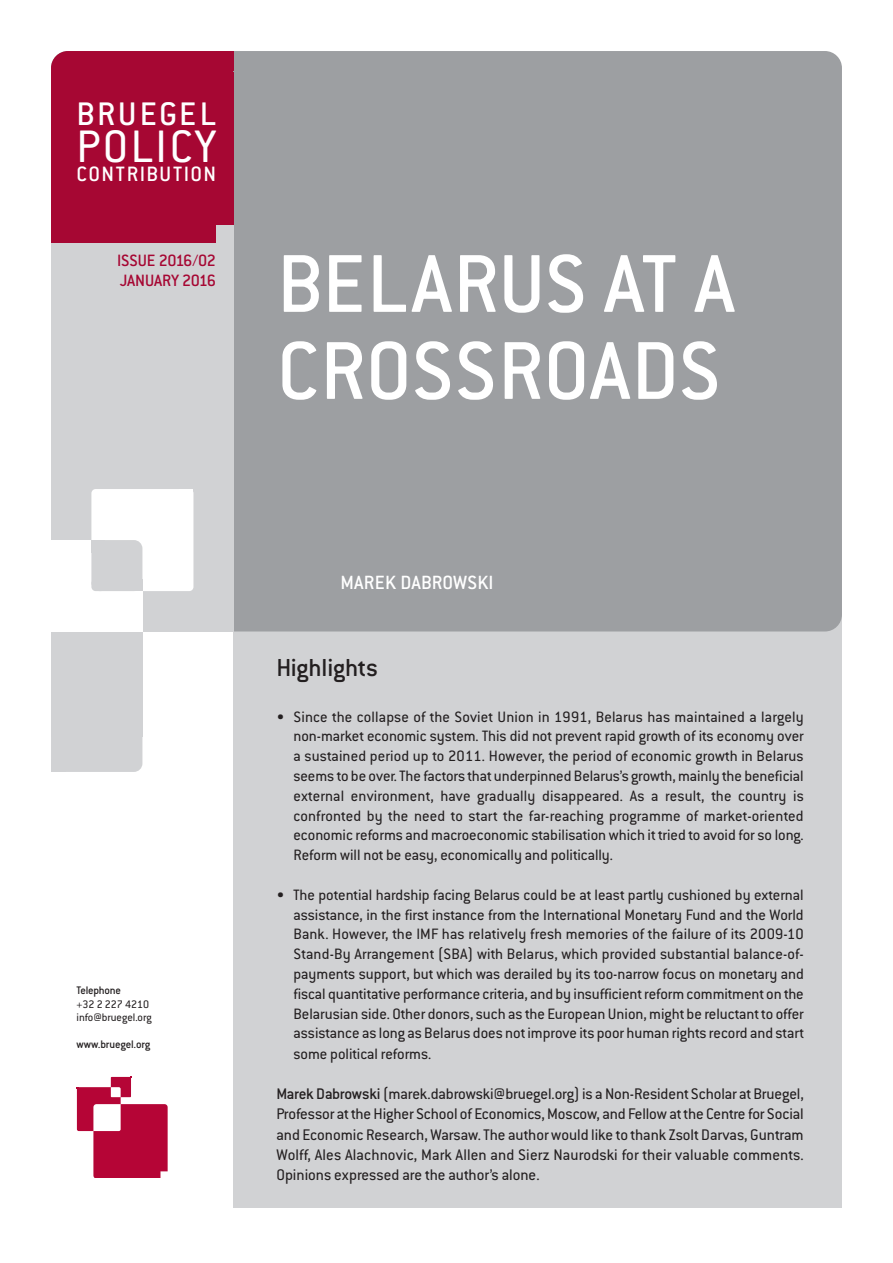
<style>
.page{position:relative;width:893px;height:1263px;background:#fff}
.page>*{position:absolute;margin:0;border:0;box-sizing:border-box;transform-origin:0 0}
.t1{font:90px/87px "Conduit ITC Medium";color:#fff}
.t2{font:49.95px "Conduit ITC";letter-spacing:.055em;color:#fff}
.t3{font:35.85px "Conduit ITC Medium";letter-spacing:.065em;color:#fff}
.t4{font:27px "Conduit ITC Medium";letter-spacing:-.015em;color:#231f20}
.t5{font:22.8px "Conduit ITC Medium";letter-spacing:.06em;color:#fff}
.t6{font:21px "Conduit ITC Medium";letter-spacing:.015em;color:#fff}
.t7{font:18px/19.5px "Conduit ITC Medium";letter-spacing:-.02em;color:#a60733}
.t8{font:16.8px/20.2px "Conduit ITC";color:#231f20;text-align:justify}
.t9{font:16.5px/19.8px "Conduit ITC";color:#231f20;text-align:justify}
.t10{font:12px/13.5px "Conduit ITC";color:#231f20}
.t11{font:12px "Conduit ITC Medium";letter-spacing:-.015em;color:#231f20}
.s1{font-family:"Conduit ITC Medium"}
</style>
<div class="page">
<div style="left:233px;top:539px;width:609px;height:669px;background:#d1d2d4"></div>
<div style="left:51px;top:51px;width:791px;height:580px;background:#9d9fa2;border-radius:17px"></div>
<div style="left:51px;top:222px;width:182px;height:409px;background:#d1d2d4"></div>
<div style="left:91px;top:489px;width:102px;height:102px;background:#fff;border-radius:4px"></div>
<div style="left:51px;top:680px;width:91px;height:92px;background:#d1d2d4;border-radius:9px"></div>
<div style="left:51px;top:630px;width:91px;height:107px;background:#d1d2d4"></div>
<div style="left:51px;top:540px;width:91px;height:91px;background:#fff"></div>
<div style="left:91px;top:540px;width:51px;height:51px;background:#d1d2d4;border-radius:9px"></div>
<div style="left:91px;top:540px;width:14px;height:12px;background:#d1d2d4"></div>
<div style="left:128px;top:579px;width:14px;height:12px;background:#d1d2d4"></div>
<div style="left:179px;top:489px;width:14px;height:12px;background:#fff"></div>
<div style="left:91px;top:579px;width:14px;height:12px;background:#d1d2d4;border-radius:4px"></div>
<div style="left:51px;top:760px;width:14px;height:12px;background:#d1d2d4"></div>
<div style="left:51px;top:72px;width:182px;height:170px;background:#a60733"></div>
<div style="left:216px;top:225px;width:17px;height:20px;background:#d1d2d4"></div>
<div style="left:51px;top:51px;width:182px;height:52px;background:#a60733;border-radius:17px"></div>
<div style="left:216px;top:51px;width:17px;height:19px;background:#a60733"></div>
<svg style="left:77px;top:1077px;width:90px;height:101px"></svg>
<h3 class="t3" style="left:77px;top:102px;width:141px">BRUEGEL</h3>
<h2 class="t2" style="left:77px;top:130px;width:141px">POLICY</h2>
<h3 class="t5" style="left:77px;top:167px;width:141px">CONTRIBUTION</h3>
<p class="t7" style="left:117px;top:253px;width:100px">ISSUE 2016/02<br>JANUARY 2016</p>
<h1 class="t1" style="left:277px;top:250px;width:459px">BELARUS AT A<br>CROSSROADS</h1>
<p class="t11" style="left:77px;top:986px;width:46px">Telephone</p>
<p class="t10" style="left:77px;top:998px;width:77px">+32 2 227 4210 info@bruegel.org</p>
<p class="t11" style="left:77px;top:1040px;width:75px">www.bruegel.org</p>
<p class="t6" style="left:340px;top:576px;width:155px">MAREK DABROWSKI</p>
<h3 class="t4" style="left:276px;top:659px;width:103px">Highlights</h3>
<p class="t9" style="left:293px;top:708px;width:512px;text-indent:-17px">• Since the collapse of the Soviet Union in 1991, Belarus has maintained a largely non-market economic system. This did not prevent rapid growth of its economy over a sustained period up to 2011. However, the period of economic growth in Belarus seems to be over.The factors that underpinned Belarus’s growth, mainly the beneficial external environment, have gradually disappeared. As a result, the country is confronted by the need to start the far-reaching programme of market-oriented economic reforms and macroeconomic stabilisation which it tried to avoid for so long.<br>Reform will not be easy, economically and politically.</p>
<p class="t9" style="left:293px;top:887px;width:512px;text-indent:-17px">• The potential hardship facing Belarus could be at least partly cushioned by external assistance, in the first instance from the International Monetary Fund and the World Bank. However, the IMF has relatively fresh memories of the failure of its 2009-10<br>Stand-By Arrangement (SBA) with Belarus, which provided substantial balance-of&shy;payments support, but which was derailed by its too-narrow focus on monetary and fiscal quantitative performance criteria, and by insufficient reform commitment on the Belarusian side. Other donors, such as the European Union, might be reluctant to offer assistance as long as Belarus does not improve its poor human rights record and start some political reforms.</p>
<p class="t8" style="left:276px;top:1085px;width:529px"><span class="s1">Marek Dabrowski</span>(marek.dabrowski@bruegel.org)is a Non-Resident Scholar at Bruegel, Professor at the Higher School of Economics,Moscow, and Fellowat the Centre for Social and Economic Research,Warsaw.The author would like to thank Zsolt Darvas, Guntram Wolff, Ales Alachnovic, Mark Allen and Sierz Naurodski for their valuable comments.<br>Opinions expressed are the author’s alone.</p>
</div>
